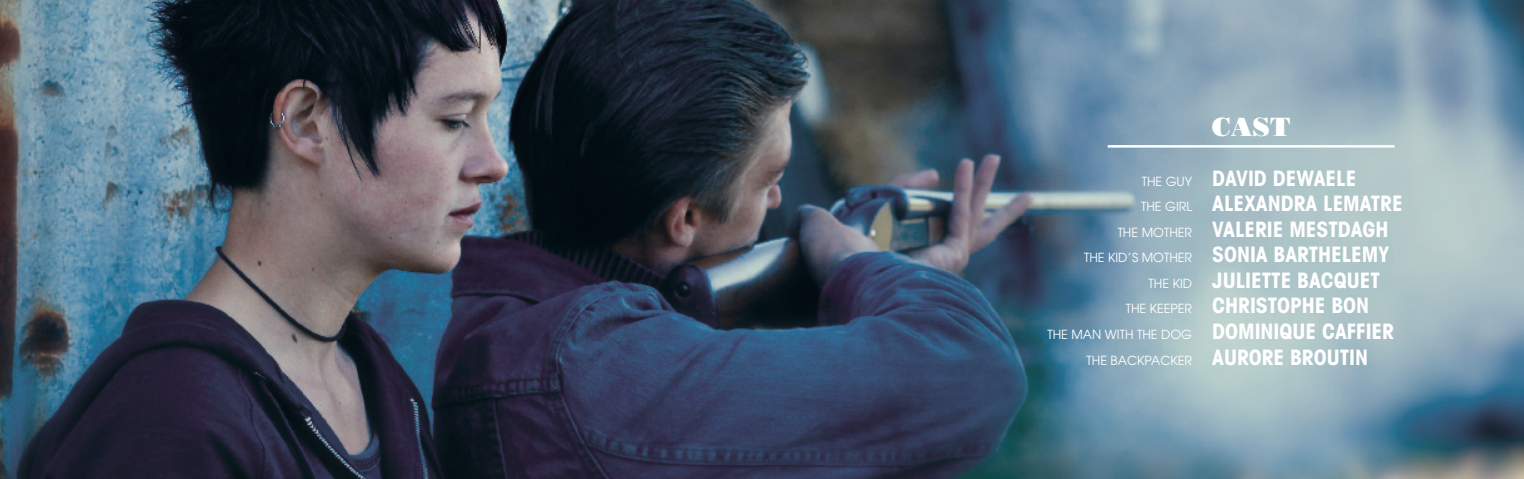
<style>
.page{position:relative;width:1524px;height:479px;background:#fff}
.page>*{position:absolute;margin:0;border:0;box-sizing:border-box;transform-origin:0 0}
.t1{font:26.25px "Bodoni Poster";color:#fff}
.t2{font:700 condensed 21.25px/25.5px "Avant Garde";color:#fff}
.t3{font:12.5px "Avant Garde";color:#fff}
.s1{font-weight:400;font-stretch:normal;font-size:12.5px}
.s2{font-weight:700;font-stretch:condensed;font-size:21.25px}
</style>
<div class="page">
<img style="left:0;top:0;width:1524px;height:478px">
<hr style="left:1107px;top:145px;width:287px;height:2px;background:#fff">
<p class="t1" style="left:1211px;top:111px;width:80px">CAST</p>
<p class="t2" style="left:1141px;top:165px;width:263px"><span class="s1">THE GUY</span> DAVID DEWAELE<br><span class="s1">THE GIRL</span> ALEXANDRA LEMATRE</p>
<p class="t2" style="left:1117px;top:216px;width:272px"><span class="s1">THE MOTHER</span> VALERIE MESTDAGH</p>
<p class="t2" style="left:1084px;top:241px;width:306px"><span class="s1">THE KID’S MOTHER</span> SONIA BARTHELEMY</p>
<p class="t2" style="left:1148px;top:267px;width:233px"><span class="s1">THE KID</span> JULIETTE BACQUET</p>
<p class="t2" style="left:1125px;top:292px;width:245px"><span class="s1">THE KEEPER</span> CHRISTOPHE BON</p>
<p class="t3" style="left:1047px;top:326px;width:348px">THE MAN WITH THE DOG <span class="s2">DOMINIQUE CAFFIER</span></p>
<p class="t3" style="left:1086px;top:352px;width:283px">THE BACKPACKER <span class="s2">AURORE BROUTIN</span></p>
</div>
